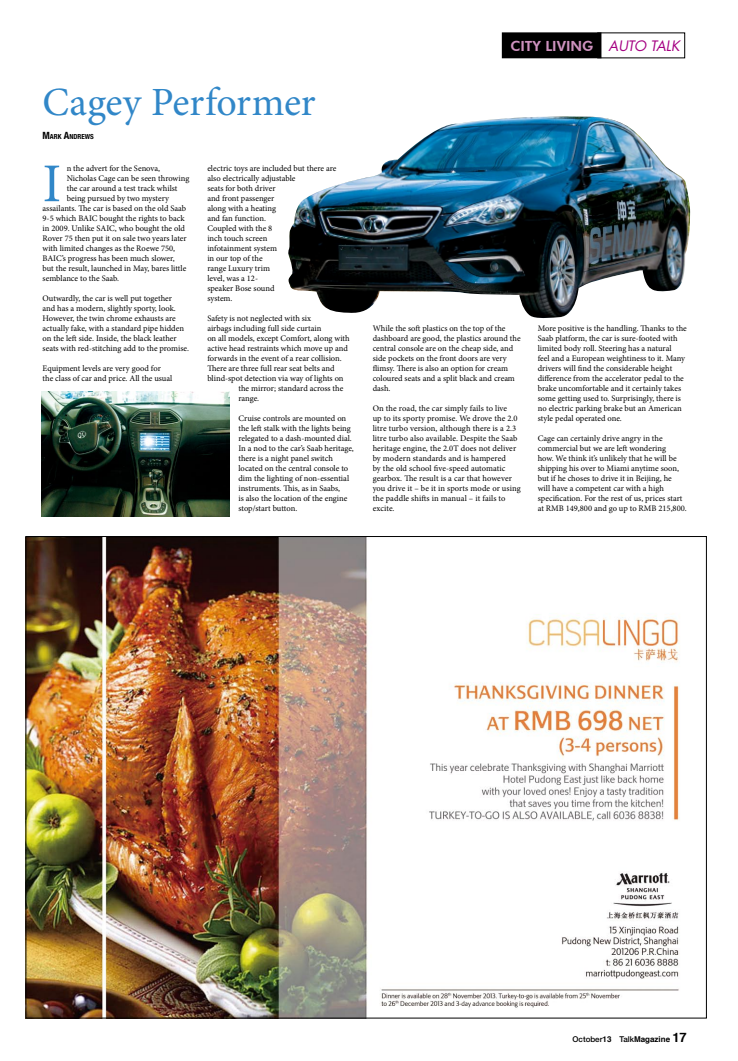
<style>
.page{position:relative;width:738px;height:1061px;background:#fff}
.page>*{position:absolute;margin:0;border:0;box-sizing:border-box;transform-origin:0 0}
.t1{font:54.7px "Minion Pro";color:#3187c8}
.t2{font:40px "Minion Pro";letter-spacing:-.005em;color:#3187c8}
.t3{font:800 14px "Futura BT";color:#ce92bf}
.t4{font:8.5px/10px "Minion Pro";color:#000}
.t5{font:500 8px "Helvetica Neue";color:#000}
.t6{font:700 condensed 7px "Helvetica Neue";color:#000}
.s1{font-size:10px}
.s2{font-family:"Futura";font-weight:400;font-style:italic;color:#a50082}
.s3{font-family:"Helvetica";font-weight:700}
.s4{font-family:"Helvetica";font-weight:700;font-size:13px}
</style>
<div class="page">
<div style="left:501px;top:32px;width:100px;height:26px;background:#000"></div>
<img style="left:28px;top:538px;width:652px;height:478px">
<img style="left:42px;top:391px;width:188px;height:125px">
<img style="left:288px;top:116px;width:401px;height:202px">
<h2 class="t2" style="left:43px;top:76px;width:274px">Cagey Performer</h2>
<p class="t6" style="left:43px;top:132px;width:53px"><span class="s1">M</span>ARK <span class="s1">A</span>NDREWS</p>
<h1 class="t1" style="left:43px;top:147px;width:20px">I</h1>
<p class="t4" style="left:67px;top:163px;width:95px">n the advert for the Senova,</p>
<p class="t4" style="left:67px;top:173px;width:124px">Nicholas Cage can be seen throwing</p>
<p class="t4" style="left:67px;top:183px;width:112px">the car around a test track whilst</p>
<p class="t4" style="left:67px;top:193px;width:104px">being pursued by two mystery</p>
<p class="t4" style="left:43px;top:203px;width:145px">assailants. The car is based on the old Saab</p>
<p class="t4" style="left:43px;top:213px;width:143px">9-5 which BAIC bought the rights to back</p>
<p class="t4" style="left:43px;top:223px;width:144px">in 2009. Unlike SAIC, who bought the old</p>
<p class="t4" style="left:43px;top:233px;width:145px">Rover 75 then put it on sale two years later</p>
<p class="t4" style="left:43px;top:243px;width:134px">with limited changes as the Roewe 750,</p>
<p class="t4" style="left:43px;top:253px;width:134px">BAIC’s progress has been much slower,</p>
<p class="t4" style="left:43px;top:263px;width:145px">but the result, launched in May, bares little</p>
<p class="t4" style="left:43px;top:273px;width:78px">semblance to the Saab.</p>
<p class="t4" style="left:43px;top:293px;width:148px">Outwardly, the car is well put together<br>and has a modern, slightly sporty, look.<br>However, the twin chrome exhausts are actually fake, with a standard pipe hidden on the left side. Inside, the black leather seats with red-stitching add to the promise.</p>
<p class="t4" style="left:43px;top:363px;width:131px">Equipment levels are very good for the class of car and price. All the usual</p>
<p class="t4" style="left:207px;top:163px;width:130px">electric toys are included but there are also electrically adjustable<br>seats for both driver<br>and front passenger<br>along with a heating<br>and fan function.<br>Coupled with the 8<br>inch touch screen<br>infotainment system<br>in our top of the<br>range Luxury trim<br>level, was a 12-<br>speaker Bose sound<br>system.</p>
<p class="t4" style="left:207px;top:313px;width:105px">Safety is not neglected with six</p>
<p class="t4" style="left:207px;top:323px;width:115px">airbags including full side curtain</p>
<p class="t4" style="left:207px;top:333px;width:144px">on all models, except Comfort, along with</p>
<p class="t4" style="left:207px;top:343px;width:142px">active head restraints which move up and</p>
<p class="t4" style="left:207px;top:353px;width:136px">forwards in the event of a rear collision.</p>
<p class="t4" style="left:207px;top:363px;width:129px">There are three full rear seat belts and</p>
<p class="t4" style="left:207px;top:373px;width:138px">blind-spot detection via way of lights on</p>
<p class="t4" style="left:238px;top:383px;width:106px">the mirror; standard across the</p>
<p class="t4" style="left:238px;top:393px;width:22px">range.</p>
<p class="t4" style="left:238px;top:413px;width:117px">Cruise controls are mounted on the left stalk with the lights being relegated to a dash-mounted dial.<br>In a nod to the car’s Saab heritage, there is a night panel switch located on the central console to dim the lighting of non-essential instruments. This, as in Saabs,<br>is also the location of the engine stop/start button.</p>
<h3 class="t3" style="left:510px;top:37px;width:170px">CITY LIVING <span class="s2">AUTO TALK</span></h3>
<p class="t4" style="left:372px;top:323px;width:149px">While the soft plastics on the top of the dashboard are good, the plastics around the central console are on the cheap side, and side pockets on the front doors are very flimsy. There is also an option for cream coloured seats and a split black and cream dash.</p>
<p class="t4" style="left:372px;top:403px;width:149px">On the road, the car simply fails to live<br>up to its sporty promise. We drove the 2.0 litre turbo version, although there is a 2.3 litre turbo also available. Despite the Saab heritage engine, the 2.0T does not deliver by modern standards and is hampered<br>by the old school five-speed automatic gearbox. The result is a car that however you drive it – be it in sports mode or using the paddle shifts in manual – it fails to excite.</p>
<p class="t4" style="left:537px;top:323px;width:150px">More positive is the handling. Thanks to the Saab platform, the car is sure-footed with limited body roll. Steering has a natural<br>feel and a European weightiness to it. Many drivers will find the considerable height difference from the accelerator pedal to the brake uncomfortable and it certainly takes some getting used to. Surprisingly, there is no electric parking brake but an American style pedal operated one.</p>
<p class="t4" style="left:537px;top:433px;width:150px">Cage can certainly drive angry in the commercial but we are left wondering<br>how. We think it’s unlikely that he will be shipping his over to Miami anytime soon, but if he choses to drive it in Beijing, he<br>will have a competent car with a high specification. For the rest of us, prices start at RMB 149,800 and go up to RMB 215,800.</p>
<p class="t5" style="left:572px;top:1034px;width:115px">October<span class="s3">13</span> Talk<span class="s3">Magazine</span> <span class="s4">17</span></p>
</div>
